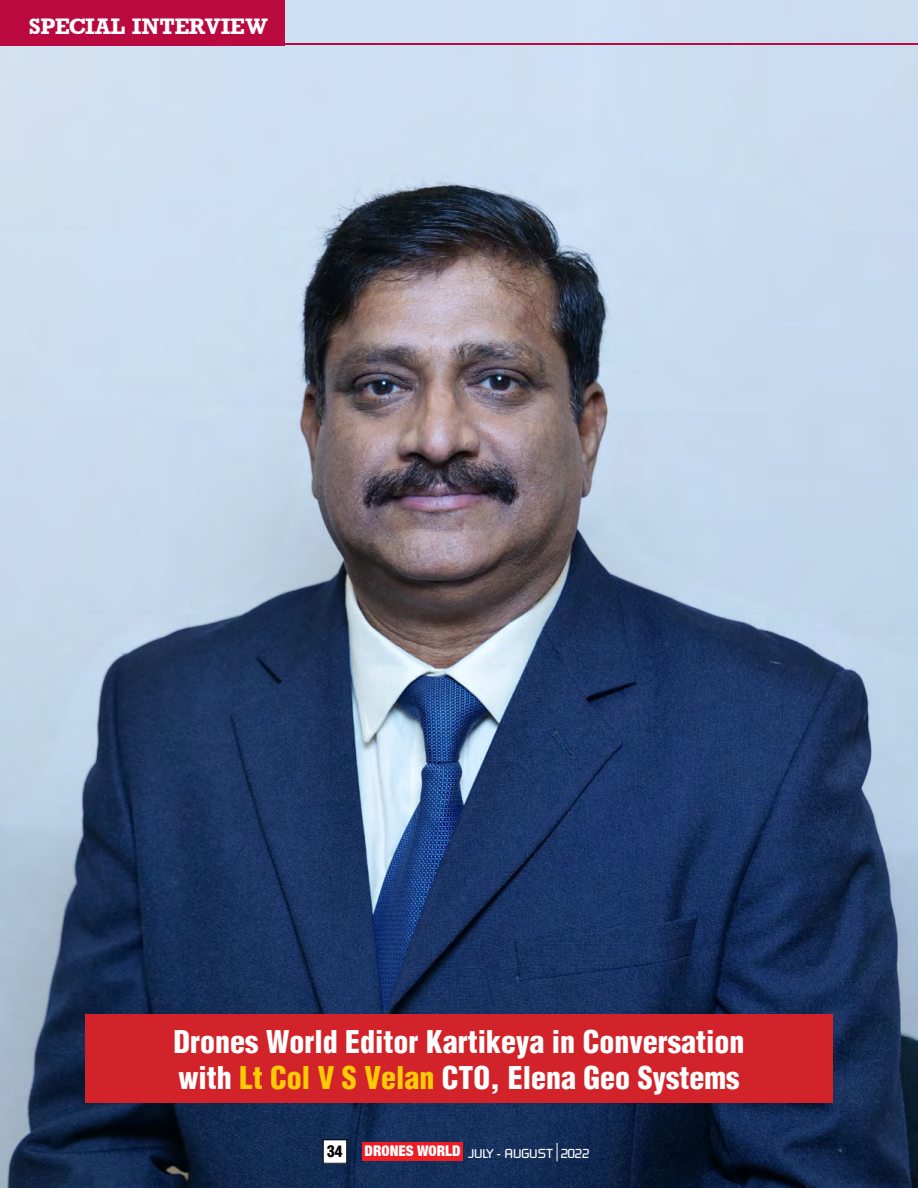
<style>
.page{position:relative;width:918px;height:1188px;background:#fff}
.page>*{position:absolute;margin:0;border:0;box-sizing:border-box;transform-origin:0 0}
.t1{font:900 condensed 30px/36px "Context Black Condensed S Si";color:#fff}
.t2{font:700 22.5px "Astute S Si";color:#fff}
.t3{font:900 condensed 15.45px "Context Black Condensed S Si";color:#000}
.t4{font:12.75px "Shoestring S Si";color:#fff}
.s1{color:#ffcb05}
.s2{font-family:"Context Reprise Black Cond S Si";font-weight:700;font-size:14.7px}
</style>
<div class="page">
<img style="left:0;top:0;width:918px;height:1188px">
<div style="left:0;top:0;width:285px;height:45px;background:#ba093f"></div>
<hr style="left:15px;top:44px;width:903px;height:1px;background:#ba093f">
<hr style="left:917px;top:0;width:1px;height:45px;background:#ba093f">
<div style="left:363px;top:1143px;width:100px;height:18px;background:#ed1d24"></div>
<div style="left:323px;top:1140px;width:24px;height:23px;background:#fff"></div>
<div style="left:323px;top:1139px;width:24px;height:25px;border:1px solid #000"></div>
<svg style="left:557px;top:1143px;width:1px;height:18px"></svg>
<div style="left:85px;top:1015px;width:748px;height:88px;background:#d2232a"></div>
<p class="t2" style="left:29px;top:13px;width:241px">SPECIAL INTERVIEW</p>
<p class="t1" style="left:174px;top:1023px;width:572px">Drones World Editor Kartikeya in Conversation with <span class="s1">Lt Col V S Velan</span> CTO, Elena Geo Systems</p>
<p class="t3" style="left:327px;top:1142px;width:17px">34</p>
<p class="t4" style="left:365px;top:1146px;width:226px"><span class="s2">DRONES WORLD</span> JULY - AUGUST 2022</p>
</div>
